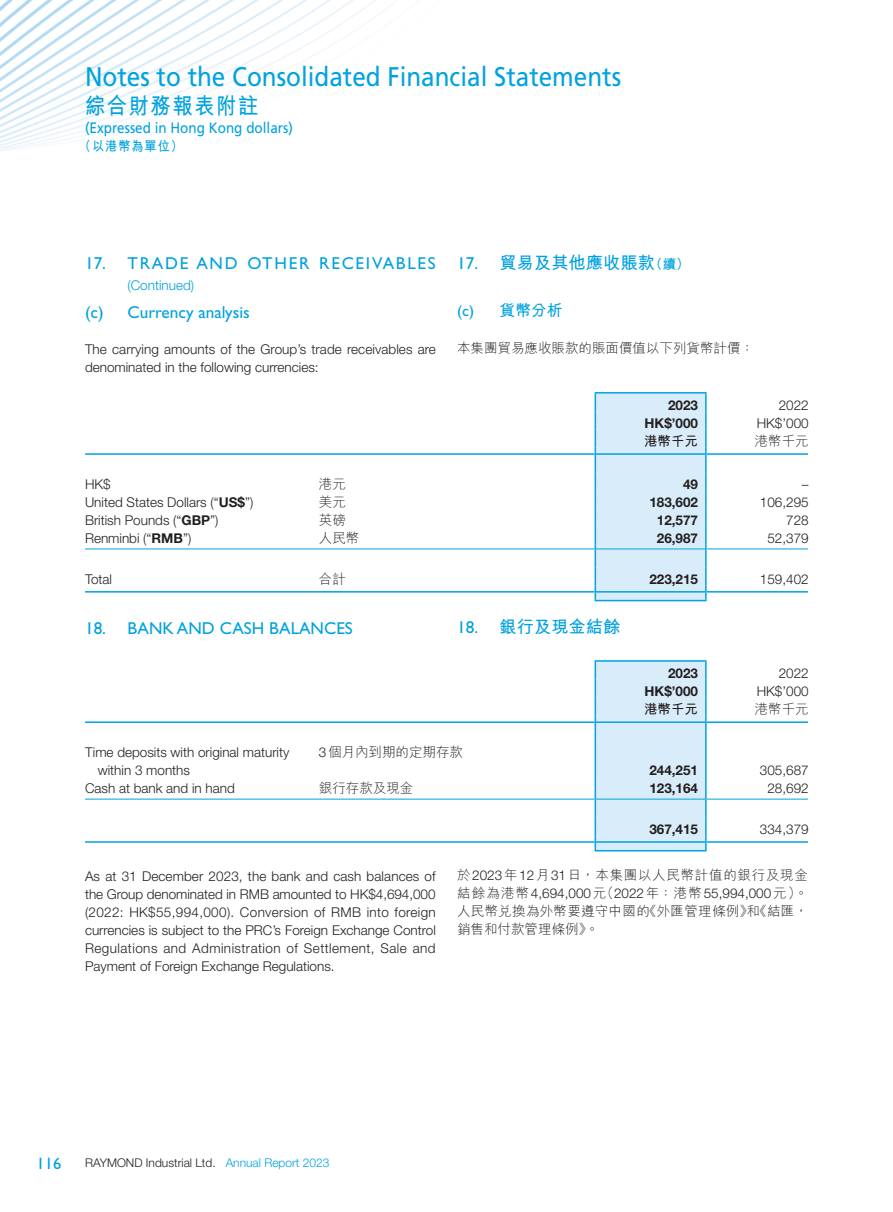
<style>
.page{position:relative;width:893px;height:1212px;background:#fff}
.page>*{position:absolute;margin:0;border:0;box-sizing:border-box;transform-origin:0 0}
.t1{font:27px "Frutiger LT Std";color:#00a2df;scale:.9 1}
.t2{font:700 22.5px "M Hei HK";letter-spacing:.08em;color:#00a2df;scale:.9 1}
.t3{font:17.25px "Gill Sans Std";color:#00a2df}
.t4{font:17.25px "Gill Sans Std";letter-spacing:.1em;color:#00a2df}
.t5{font:700 17.25px "M Hei HK";color:#00a2df}
.t6{font:16.5px "Gill Sans Std";color:#00a2df}
.t7{font:700 15.75px "M Hei HK";color:#00a2df}
.t8{font:15px "Frutiger LT Std";color:#00a2df;scale:.9 1}
.t9{font:300 13.5px/18px "Helvetica Neue LT Std";color:#231f20}
.t10{font:700 13.5px "Helvetica Neue LT Std";color:#231f20}
.t11{font:300 13.5px "M Hei HK";color:#231f20}
.t12{font:300 13.5px/18px "M Hei HK";letter-spacing:.02em;color:#231f20}
.t13{font:300 13.5px "M Hei HK";letter-spacing:.05em;color:#231f20}
.t14{font:300 13.5px "Helvetica Neue LT Std";color:#00a2df}
.t15{font:700 13.5px "M Hei HK";letter-spacing:.08em;color:#00a2df;scale:.9 1}
.t16{font:700 13.5px "M Hei HK";color:#231f20}
.t17{font:300 12px "Helvetica Neue LT Std";color:#231f20}
.s1{font-family:"Gill Sans Std";font-weight:400}
.s2{font-size:13.5px}
.s3{font-weight:700}
.s4{font-family:"Helvetica Neue LT Std"}
.s5{font-family:"M Hei HK"}
.s6{color:#00a2df}
</style>
<div class="page">
<img style="left:0;top:0;width:808px;height:852px">
<hr style="left:595px;top:392px;width:112px;height:1px;background:#00a2df">
<hr style="left:595px;top:600px;width:112px;height:1px;background:#00a2df">
<div style="left:595px;top:393px;width:112px;height:207px;background:#d8ecf9"></div>
<hr style="left:85px;top:453px;width:234px;height:2px;background:#00a2df">
<hr style="left:319px;top:453px;width:276px;height:2px;background:#00a2df">
<hr style="left:596px;top:453px;width:109px;height:2px;background:#00a2df">
<hr style="left:707px;top:453px;width:101px;height:2px;background:#00a2df">
<hr style="left:85px;top:549px;width:234px;height:1px;background:#00a2df">
<hr style="left:319px;top:549px;width:276px;height:1px;background:#00a2df">
<hr style="left:596px;top:549px;width:109px;height:1px;background:#00a2df">
<hr style="left:707px;top:549px;width:101px;height:1px;background:#00a2df">
<hr style="left:85px;top:591px;width:234px;height:1px;background:#00a2df">
<hr style="left:319px;top:591px;width:276px;height:1px;background:#00a2df">
<hr style="left:596px;top:591px;width:109px;height:1px;background:#00a2df">
<hr style="left:707px;top:591px;width:101px;height:1px;background:#00a2df">
<hr style="left:595px;top:660px;width:112px;height:2px;background:#00a2df">
<div style="left:595px;top:661px;width:112px;height:190px;background:#d8ecf9"></div>
<hr style="left:85px;top:721px;width:234px;height:2px;background:#00a2df">
<hr style="left:319px;top:721px;width:276px;height:2px;background:#00a2df">
<hr style="left:596px;top:721px;width:109px;height:2px;background:#00a2df">
<hr style="left:707px;top:721px;width:101px;height:2px;background:#00a2df">
<hr style="left:85px;top:799px;width:234px;height:1px;background:#00a2df">
<hr style="left:319px;top:799px;width:276px;height:1px;background:#00a2df">
<hr style="left:596px;top:799px;width:109px;height:1px;background:#00a2df">
<hr style="left:707px;top:799px;width:101px;height:1px;background:#00a2df">
<hr style="left:85px;top:841px;width:234px;height:2px;background:#00a2df">
<hr style="left:319px;top:841px;width:276px;height:2px;background:#00a2df">
<hr style="left:596px;top:841px;width:109px;height:2px;background:#00a2df">
<hr style="left:707px;top:841px;width:101px;height:2px;background:#00a2df">
<h1 class="t1" style="left:85px;top:61px;width:597px">Notes to the Consolidated Financial Statements</h1>
<h2 class="t2" style="left:85px;top:89px;width:194px">綜合財務報表附註</h2>
<p class="t8" style="left:85px;top:119px;width:232px">(Expressed in Hong Kong dollars)</p>
<p class="t15" style="left:79px;top:136px;width:117px">（以港幣為單位）</p>
<p class="t4" style="left:85px;top:254px;width:352px">17. TRADE AND OTHER RECEIVABLES</p>
<p class="t14" style="left:128px;top:277px;width:68px">(Continued)</p>
<p class="t3" style="left:85px;top:302px;width:166px">(c) Currency analysis</p>
<p class="t9" style="left:85px;top:340px;width:352px">The carrying amounts of the Group’s trade receivables are denominated in the following currencies:</p>
<p class="t5" style="left:457px;top:250px;width:234px"><span class="s1">17.</span> 貿易及其他應收賬款<span class="s2">（續）</span></p>
<p class="t7" style="left:457px;top:299px;width:107px"><span class="s1">(c)</span> 貨幣分析</p>
<p class="t11" style="left:457px;top:341px;width:298px">本集團貿易應收賬款的賬面價值以下列貨幣計價：</p>
<p class="t10" style="left:668px;top:397px;width:32px">2023</p>
<p class="t9" style="left:779px;top:396px;width:32px">2022</p>
<p class="t10" style="left:645px;top:415px;width:55px">HK$’000</p>
<p class="t9" style="left:757px;top:414px;width:54px">HK$’000</p>
<p class="t16" style="left:644px;top:431px;width:55px">港幣千元</p>
<p class="t11" style="left:755px;top:434px;width:55px">港幣千元</p>
<p class="t9" style="left:85px;top:475px;width:27px">HK$</p>
<p class="t11" style="left:319px;top:477px;width:28px">港元</p>
<p class="t10" style="left:683px;top:476px;width:17px">49</p>
<p class="t9" style="left:802px;top:475px;width:8px">–</p>
<p class="t9" style="left:85px;top:493px;width:170px">United States Dollars (“<span class="s3">US$</span>”)</p>
<p class="t11" style="left:319px;top:495px;width:28px">美元</p>
<p class="t10" style="left:649px;top:494px;width:50px">183,602</p>
<p class="t9" style="left:760px;top:493px;width:50px">106,295</p>
<p class="t9" style="left:85px;top:511px;width:135px">British Pounds (“<span class="s3">GBP</span>”)</p>
<p class="t11" style="left:319px;top:513px;width:28px">英磅</p>
<p class="t10" style="left:657px;top:512px;width:43px">12,577</p>
<p class="t9" style="left:786px;top:511px;width:24px">728</p>
<p class="t9" style="left:85px;top:529px;width:108px">Renminbi (“<span class="s3">RMB</span>”)</p>
<p class="t11" style="left:319px;top:531px;width:42px">人民幣</p>
<p class="t10" style="left:657px;top:530px;width:43px">26,987</p>
<p class="t9" style="left:767px;top:529px;width:43px">52,379</p>
<p class="t9" style="left:85px;top:569px;width:29px">Total</p>
<p class="t11" style="left:319px;top:572px;width:28px">合計</p>
<p class="t10" style="left:649px;top:570px;width:50px">223,215</p>
<p class="t9" style="left:760px;top:569px;width:50px">159,402</p>
<p class="t3" style="left:85px;top:618px;width:269px">18. BANK AND CASH BALANCES</p>
<p class="t10" style="left:668px;top:665px;width:32px">2023</p>
<p class="t9" style="left:779px;top:664px;width:32px">2022</p>
<p class="t10" style="left:645px;top:683px;width:55px">HK$’000</p>
<p class="t9" style="left:757px;top:682px;width:54px">HK$’000</p>
<p class="t16" style="left:644px;top:699px;width:55px">港幣千元</p>
<p class="t11" style="left:755px;top:702px;width:55px">港幣千元</p>
<p class="t9" style="left:98px;top:743px;width:193px;text-indent:-13px">Time deposits with original maturity within 3 months</p>
<p class="t11" style="left:319px;top:745px;width:146px"><span class="s4">3</span>個月內到期的定期存款</p>
<p class="t5" style="left:457px;top:614px;width:165px"><span class="s1">18.</span> 銀行及現金結餘</p>
<p class="t10" style="left:649px;top:762px;width:50px">244,251</p>
<p class="t9" style="left:760px;top:761px;width:50px">305,687</p>
<p class="t9" style="left:85px;top:779px;width:151px">Cash at bank and in hand</p>
<p class="t11" style="left:319px;top:781px;width:96px">銀行存款及現金</p>
<p class="t10" style="left:649px;top:780px;width:50px">123,164</p>
<p class="t9" style="left:767px;top:779px;width:43px">28,692</p>
<p class="t10" style="left:649px;top:820px;width:50px">367,415</p>
<p class="t9" style="left:760px;top:820px;width:50px">334,379</p>
<p class="t9" style="left:85px;top:866px;width:352px;text-align:justify">As at 31 December 2023, the bank and cash balances of the Group denominated in RMB amounted to HK$4,694,000 (2022: HK$55,994,000). Conversion of RMB into foreign currencies is subject to the PRC’s Foreign Exchange Control Regulations and Administration of Settlement, Sale and Payment of Foreign Exchange Regulations.</p>
<p class="t13" style="left:457px;top:868px;width:352px">於<span class="s4">2023</span>年<span class="s4">12</span>月<span class="s4">31</span>日，本集團以人民幣計值的銀行及現金</p>
<p class="t9" style="left:457px;top:884px;width:352px"><span class="s5">結餘為港幣</span>4,694,000<span class="s5">元（</span>2022<span class="s5">年：港幣</span>55,994,000<span class="s5">元）。</span></p>
<p class="t12" style="left:457px;top:901px;width:352px">人民幣兌換為外幣要遵守中國的《外匯管理條例》和《結匯，銷售和付款管理條例》。</p>
<p class="t6" style="left:37px;top:1154px;width:26px">116</p>
<p class="t17" style="left:85px;top:1156px;width:246px">RAYMOND Industrial Ltd. <span class="s6">Annual Report 2023</span></p>
</div>
